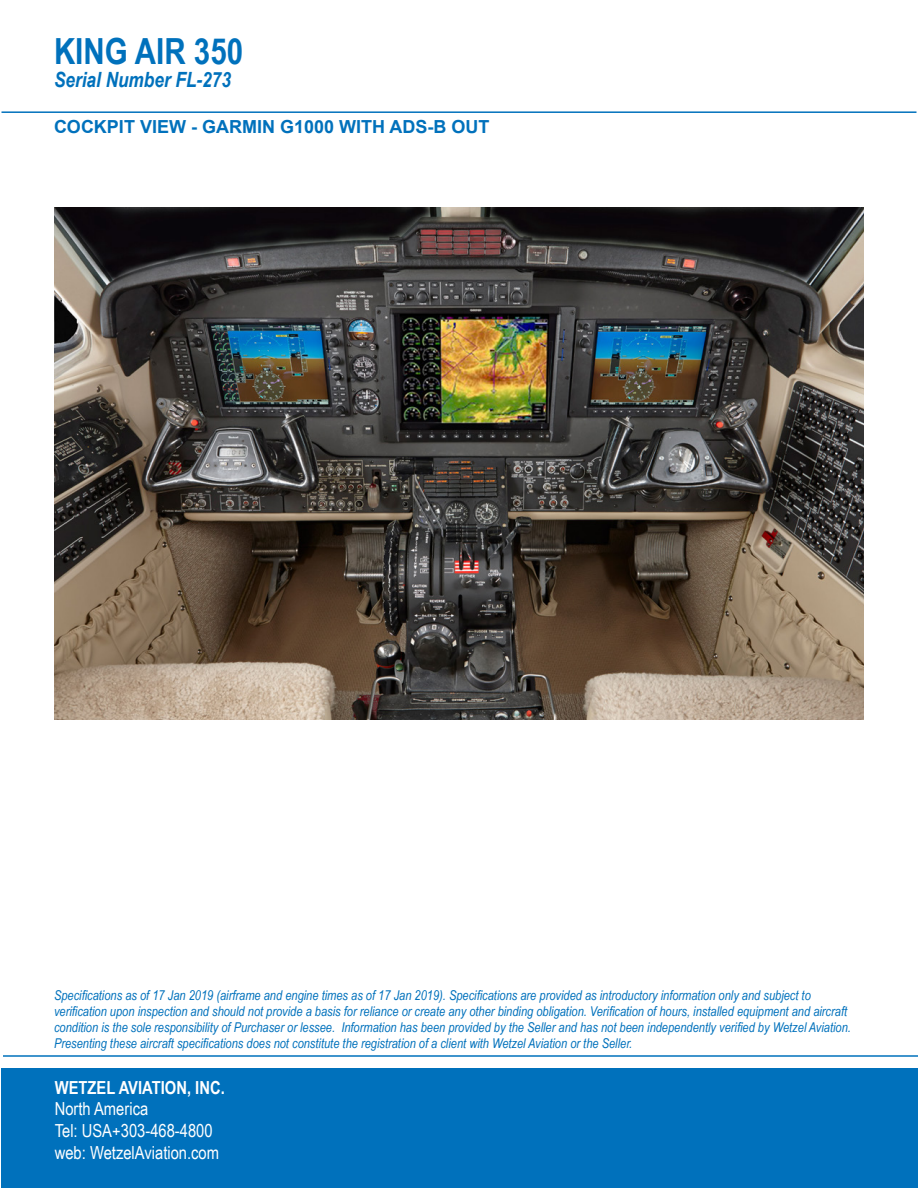
<style>
.page{position:relative;width:918px;height:1188px;background:#fff}
.page>*{position:absolute;margin:0;border:0;box-sizing:border-box;transform-origin:0 0}
.t1{font:700 36px "Arial Narrow";color:#0071bc}
.t2{font:italic 700 21px "Arial Narrow";color:#0071bc}
.t3{font:18px/21.6px "Arial Narrow";color:#fff}
.t4{font:700 18px "Arial";color:#0071bc}
.t5{font:700 18px "Arial Narrow";color:#fff}
.t6{font:italic 13.5px/16.2px "Arial Narrow";color:#0071bc}
</style>
<div class="page">
<div style="left:2px;top:1069px;width:916px;height:119px;background:#0071bc"></div>
<hr style="left:2px;top:111px;width:914px;height:2px;background:#0071bc">
<hr style="left:3px;top:1055px;width:915px;height:2px;background:#0071bc">
<img style="left:54px;top:208px;width:810px;height:511px">
<h1 class="t1" style="left:54px;top:24px;width:191px">KING AIR 350</h1>
<h2 class="t2" style="left:54px;top:64px;width:179px">Serial Number FL-273</h2>
<h3 class="t4" style="left:54px;top:115px;width:437px">COCKPIT VIEW - GARMIN G1000 WITH ADS-B OUT</h3>
<p class="t6" style="left:54px;top:987px;width:799px">Specifications as of 17 Jan 2019 (airframe and engine times as of 17 Jan 2019). Specifications are provided as introductory information only and subject to verification upon inspection and should not provide a basis for reliance or create any other binding obligation. Verification of hours, installed equipment and aircraft condition is the sole responsibility of Purchaser or lessee. Information has been provided by the Seller and has not been independently verified by Wetzel Aviation.<br>Presenting these aircraft specifications does not constitute the registration of a client with Wetzel Aviation or the Seller.</p>
<h3 class="t5" style="left:55px;top:1074px;width:172px">WETZEL AVIATION, INC.</h3>
<h3 class="t3" style="left:55px;top:1098px;width:166px">North America<br>Tel: USA+303-468-4800 web: WetzelAviation.com</h3>
</div>
